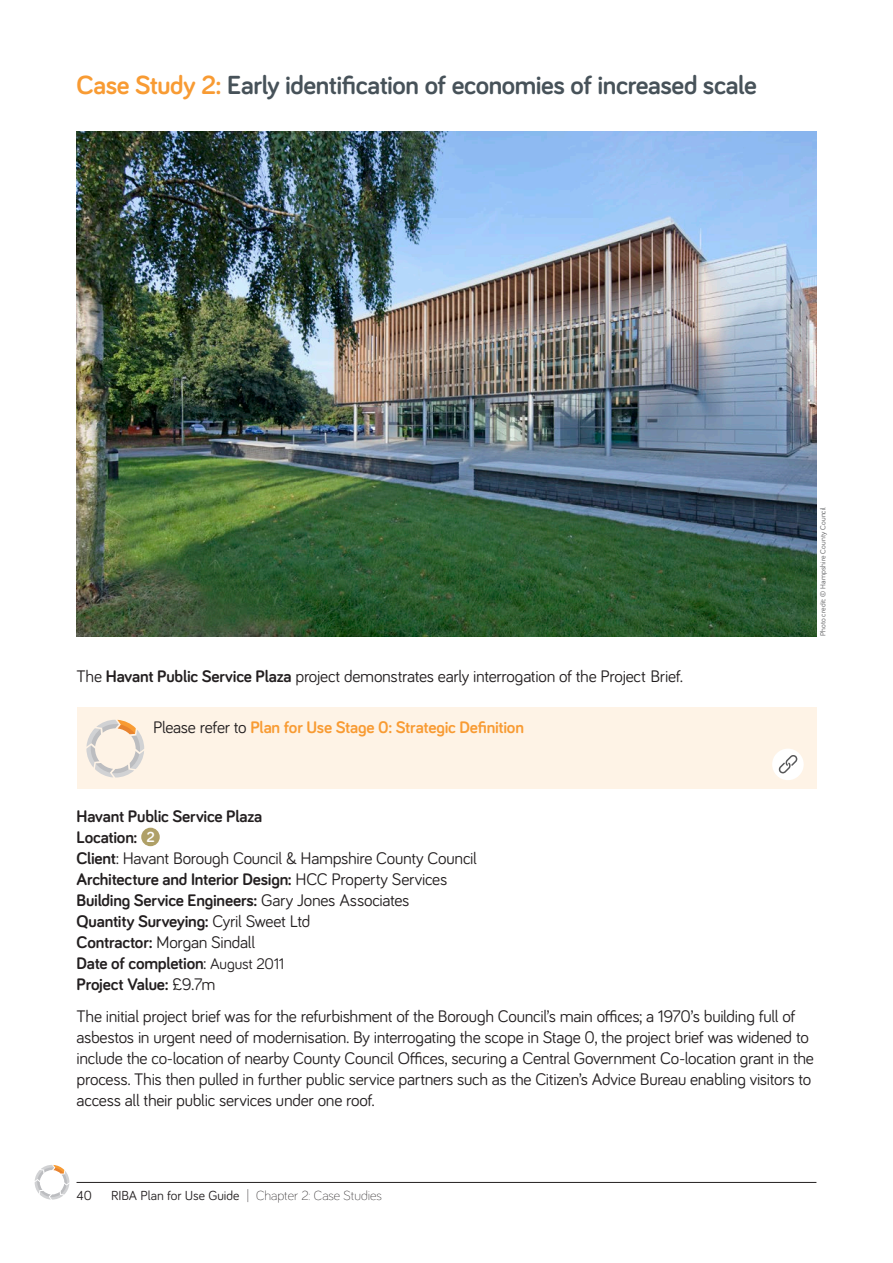
<style>
.page{position:relative;width:893px;height:1263px;background:#fff}
.page>*{position:absolute;margin:0;border:0;box-sizing:border-box;transform-origin:0 0}
.t1{font:700 27px "Bariol";letter-spacing:-.015em;color:#475259}
.t2{font:17.25px/21px "Bariol";letter-spacing:-.015em;color:#231f20}
.t3{font:700 17.25px/21px "Bariol";letter-spacing:-.01em;color:#231f20}
.t4{font:700 17.25px "Bariol";letter-spacing:-.01em;color:#f89b33}
.t5{font:300 13.5px "Bariol";color:#231f20}
.t6{font:13.5px "Bariol";color:#231f20}
.t7{font:7.5px "Bariol";letter-spacing:.015em;color:#57585a}
.s1{color:#f89b33}
.s2{font-weight:700}
.s3{font-weight:400;color:#231f20}
.s4{font-size:15px;color:#fff}
.s5{font-weight:400}
.s6{font-weight:400;font-size:15.75px}
</style>
<div class="page">
<hr style="left:77px;top:1182px;width:739px;height:1px;background:#231f20">
<div style="left:141px;top:828px;width:19px;height:18px;background:#afa067;border-radius:50%"></div>
<img style="left:77px;top:132px;width:739px;height:504px">
<div style="left:77px;top:707px;width:739px;height:81px;background:#fef3e6"></div>
<div style="left:772px;top:749px;width:32px;height:31px;background:#fff;border-radius:50%"></div>
<svg style="left:778px;top:755px;width:20px;height:19px"></svg>
<svg style="left:86px;top:720px;width:58px;height:57px"></svg>
<svg style="left:35px;top:1165px;width:34px;height:34px"></svg>
<h1 class="t1" style="left:77px;top:66px;width:682px"><span class="s1">Case Study 2:</span> Early identification of economies of increased scale</h1>
<p class="t2" style="left:77px;top:665px;width:608px">The <span class="s2">Havant Public Service Plaza</span> project demonstrates early interrogation of the Project Brief.</p>
<p class="t4" style="left:153px;top:716px;width:372px"><span class="s3">Please refer to</span> Plan for Use Stage 0: Strategic Definition</p>
<p class="t7" style="left:818px;top:636px;width:131px;rotate:-90deg">Photo credit: © Hampshire County Council</p>
<p class="t3" style="left:77px;top:805px;width:402px">Havant Public Service Plaza<br>Location: <span class="s4">2<br></span>Client<span class="s5">: Havant Borough Council &amp; Hampshire County Council </span>Architecture and Interior Design: <span class="s5">HCC Property Services </span>Building Service Engineers: <span class="s5">Gary Jones Associates<br></span>Quantity Surveying: <span class="s5">Cyril Sweet Ltd<br></span>Contractor: <span class="s5">Morgan Sindall<br></span>Date of completion<span class="s5">:</span> <span class="s6">August 2011<br></span>Project Value: <span class="s5">£9.7m</span></p>
<p class="t2" style="left:77px;top:1005px;width:739px">The initial project brief was for the refurbishment of the Borough Council’s main offices; a 1970’s building full of asbestos in urgent need of modernisation. By interrogating the scope in Stage 0, the project brief was widened to include the co-location of nearby County Council Offices, securing a Central Government Co-location grant in the process. This then pulled in further public service partners such as the Citizen’s Advice Bureau enabling visitors to access all their public services under one roof.</p>
<p class="t6" style="left:77px;top:1186px;width:17px">40</p>
<p class="t5" style="left:111px;top:1186px;width:272px"><span class="s5">RIBA Plan for Use Guide</span> | Chapter 2: Case Studies</p>
</div>
